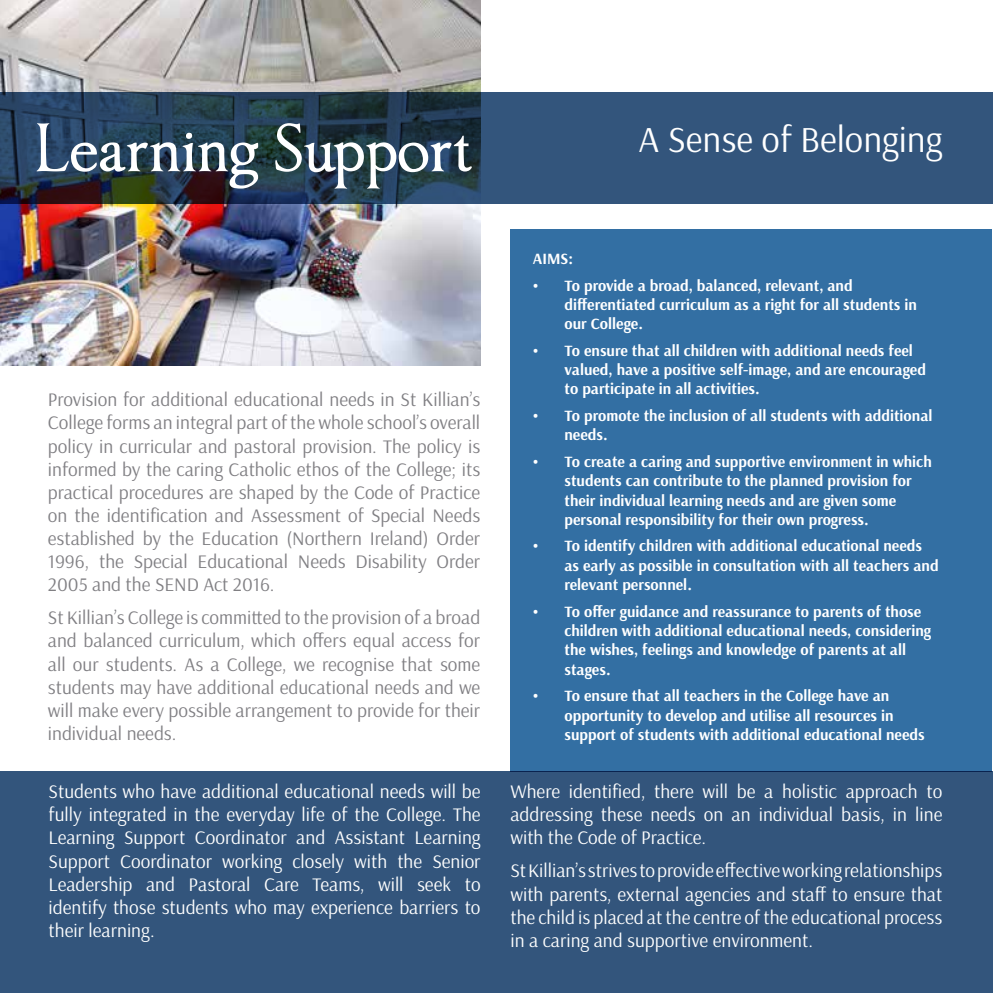
<style>
.page{position:relative;width:993px;height:993px;background:#fff}
.page>*{position:absolute;margin:0;border:0;box-sizing:border-box;transform-origin:0 0}
.t1{font:57.75px "Imperator";color:#fff}
.t2{font:36.75px "Arsenal";color:#fff}
.t3{font:19.25px/23.1px "Arsenal";color:#807f83;text-align:justify}
.t4{font:19.25px/23.1px "Arsenal";color:#fff;text-align:justify}
.t5{font:700 15.75px/19.2px "Arsenal";color:#fff}
</style>
<div class="page">
<div style="left:0;top:771px;width:992px;height:221px;background:#33557c"></div>
<div style="left:510px;top:229px;width:482px;height:542px;background:#336fa3"></div>
<img style="left:0;top:0;width:480px;height:365px">
<svg style="left:0;top:92px;width:992px;height:112px;background:#2b4865"></svg>
<h1 class="t1" style="left:35px;top:122px;width:439px">Learning Support</h1>
<h2 class="t2" style="left:638px;top:117px;width:305px">A Sense of Belonging</h2>
<p class="t3" style="left:48px;top:388px;width:433px">Provision for additional educational needs in St Killian’s College forms an integral part of the whole school’s overall policy in curricular and pastoral provision. The policy is informed by the caring Catholic ethos of the College; its practical procedures are shaped by the Code of Practice on the identification and Assessment of Special Needs established by the Education (Northern Ireland) Order 1996, the Special Educational Needs Disability Order 2005 and the SEND Act 2016.</p>
<p class="t3" style="left:48px;top:606px;width:434px">St Killian’s College is committed to the provision of a broad and balanced curriculum, which offers equal access for all our students. As a College, we recognise that some students may have additional educational needs and we will make every possible arrangement to provide for their individual needs.</p>
<p class="t5" style="left:532px;top:249px;width:42px">AIMS:</p>
<p class="t5" style="left:564px;top:276px;width:354px;text-indent:-32px">• To provide a broad, balanced, relevant, and differentiated curriculum as a right for all students in our College.</p>
<p class="t5" style="left:564px;top:341px;width:363px;text-indent:-32px">• To ensure that all children with additional needs feel valued, have a positive self-image, and are encouraged to participate in all activities.</p>
<p class="t5" style="left:564px;top:406px;width:369px;text-indent:-32px">• To promote the inclusion of all students with additional needs.</p>
<p class="t5" style="left:564px;top:452px;width:369px;text-indent:-32px">• To create a caring and supportive environment in which students can contribute to the planned provision for their individual learning needs and are given some personal responsibility for their own progress.</p>
<p class="t5" style="left:564px;top:537px;width:375px;text-indent:-32px">• To identify children with additional educational needs as early as possible in consultation with all teachers and relevant personnel.</p>
<p class="t5" style="left:564px;top:602px;width:368px;text-indent:-32px">• To offer guidance and reassurance to parents of those children with additional educational needs, considering the wishes, feelings and knowledge of parents at all stages.</p>
<p class="t5" style="left:564px;top:686px;width:361px;text-indent:-32px">• To ensure that all teachers in the College have an opportunity to develop and utilise all resources in support of students with additional educational needs</p>
<p class="t4" style="left:49px;top:780px;width:433px">Students who have additional educational needs will be fully integrated in the everyday life of the College. The Learning Support Coordinator and Assistant Learning Support Coordinator working closely with the Senior Leadership and Pastoral Care Teams, will seek to identify those students who may experience barriers to their learning.</p>
<p class="t4" style="left:510px;top:780px;width:433px">Where identified, there will be a holistic approach to addressing these needs on an individual basis, in line with the Code of Practice.</p>
<p class="t4" style="left:510px;top:859px;width:433px">St Killian’s strives to provide effective working relationships with parents, external agencies and staff to ensure that the child is placed at the centre of the educational process in a caring and supportive environment.</p>
</div>
